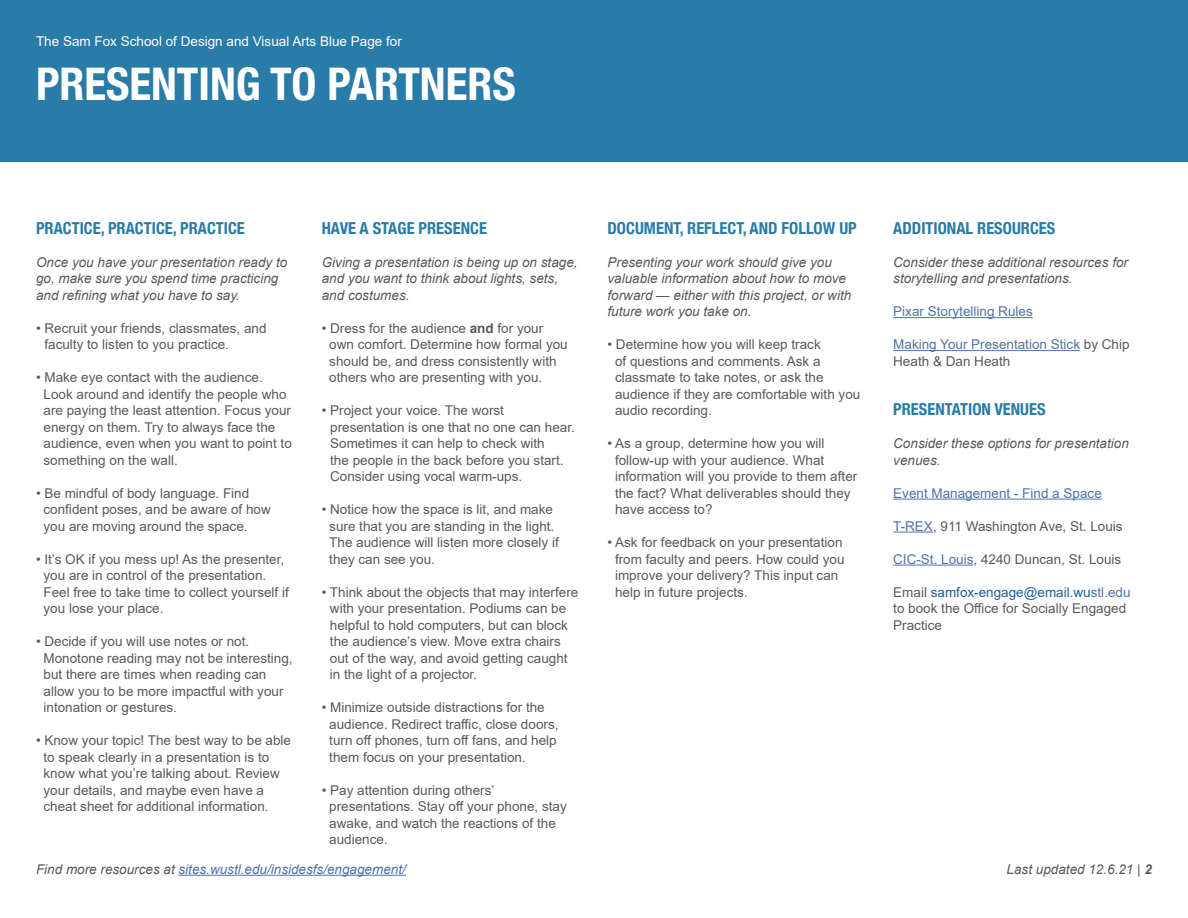
<style>
.page{position:relative;width:1188px;height:918px;background:#fff}
.page>*{position:absolute;margin:0;border:0;box-sizing:border-box;transform-origin:0 0}
.t1{font:700 condensed 45px "Helvetica Neue";color:#fff}
.t2{font:700 condensed 16.5px "Helvetica Neue";color:#287ca7}
.t3{font:13.5px/16.5px "Arial";color:#58595b}
.t4{font:italic 13.5px/16.5px "Arial";color:#58595b}
.t5{font:13.5px/16.5px "Arial";color:#4f73ad}
.t6{font:italic 13.5px "Arial";color:#4f73ad}
.t7{font:13.5px "Arial";color:#fff}
.s1{font-weight:700}
.s2{color:#58595b}
.s3{color:#4f73ad}
.s4{color:#215e9e}
</style>
<div class="page">
<div style="left:0;top:0;width:1188px;height:162px;background:#287ca7"></div>
<hr style="left:179px;top:875px;width:227px;height:1px;background:#4f73ad">
<hr style="left:893px;top:317px;width:140px;height:1px;background:#4f73ad">
<hr style="left:893px;top:350px;width:187px;height:1px;background:#4f73ad">
<hr style="left:893px;top:499px;width:209px;height:1px;background:#4f73ad">
<hr style="left:893px;top:532px;width:40px;height:1px;background:#4f73ad">
<hr style="left:893px;top:565px;width:81px;height:1px;background:#4f73ad">
<p class="t7" style="left:36px;top:32px;width:367px">The Sam Fox School of Design and Visual Arts Blue Page for</p>
<h1 class="t1" style="left:36px;top:47px;width:481px">PRESENTING TO PARTNERS</h1>
<p class="t2" style="left:36px;top:214px;width:210px">PRACTICE, PRACTICE, PRACTICE</p>
<p class="t4" style="left:36px;top:254px;width:253px">Once you have your presentation ready to go, make sure you spend time practicing and refining what you have to say.</p>
<p class="t3" style="left:44px;top:320px;width:224px;text-indent:-8px">• Recruit your friends, classmates, and faculty to listen to you practice.</p>
<p class="t3" style="left:44px;top:369px;width:250px;text-indent:-8px">• Make eye contact with the audience.<br>Look around and identify the people who are paying the least attention. Focus your energy on them. Try to always face the audience, even when you want to point to something on the wall.</p>
<p class="t3" style="left:44px;top:485px;width:229px;text-indent:-8px">• Be mindful of body language. Find confident poses, and be aware of how you are moving around the space.</p>
<p class="t3" style="left:44px;top:551px;width:247px;text-indent:-8px">• It’s OK if you mess up! As the presenter, you are in control of the presentation.<br>Feel free to take time to collect yourself if you lose your place.</p>
<p class="t3" style="left:44px;top:633px;width:251px;text-indent:-8px">• Decide if you will use notes or not.<br>Monotone reading may not be interesting, but there are times when reading can allow you to be more impactful with your intonation or gestures.</p>
<p class="t3" style="left:44px;top:732px;width:249px;text-indent:-8px">• Know your topic! The best way to be able to speak clearly in a presentation is to know what you’re talking about. Review your details, and maybe even have a cheat sheet for additional information.</p>
<p class="t2" style="left:322px;top:214px;width:167px">HAVE A STAGE PRESENCE</p>
<p class="t4" style="left:322px;top:254px;width:257px">Giving a presentation is being up on stage, and you want to think about lights, sets, and costumes.</p>
<p class="t3" style="left:329px;top:320px;width:240px;text-indent:-8px">• Dress for the audience <span class="s1">and</span> for your own comfort. Determine how formal you should be, and dress consistently with others who are presenting with you.</p>
<p class="t3" style="left:330px;top:402px;width:246px;text-indent:-8px">• Project your voice. The worst presentation is one that no one can hear.<br>Sometimes it can help to check with<br>the people in the back before you start.<br>Consider using vocal warm-ups.</p>
<p class="t3" style="left:329px;top:501px;width:231px;text-indent:-8px">• Notice how the space is lit, and make sure that you are standing in the light.<br>The audience will listen more closely if they can see you.</p>
<p class="t3" style="left:330px;top:584px;width:250px;text-indent:-8px">• Think about the objects that may interfere with your presentation. Podiums can be helpful to hold computers, but can block the audience’s view. Move extra chairs out of the way, and avoid getting caught in the light of a projector.</p>
<p class="t3" style="left:329px;top:699px;width:231px;text-indent:-8px">• Minimize outside distractions for the audience. Redirect traffic, close doors, turn off phones, turn off fans, and help them focus on your presentation.</p>
<p class="t3" style="left:329px;top:781px;width:239px;text-indent:-8px">• Pay attention during others’ presentations. Stay off your phone, stay awake, and watch the reactions of the audience.</p>
<p class="t2" style="left:608px;top:214px;width:251px">DOCUMENT, REFLECT, AND FOLLOW UP</p>
<p class="t4" style="left:608px;top:254px;width:245px">Presenting your work should give you valuable information about how to move forward — either with this project, or with future work you take on.</p>
<p class="t3" style="left:615px;top:336px;width:247px;text-indent:-8px">• Determine how you will keep track<br>of questions and comments. Ask a classmate to take notes, or ask the audience if they are comfortable with you audio recording.</p>
<p class="t3" style="left:615px;top:435px;width:244px;text-indent:-8px">• As a group, determine how you will follow-up with your audience. What information will you provide to them after the fact? What deliverables should they have access to?</p>
<p class="t3" style="left:615px;top:534px;width:231px;text-indent:-8px">• Ask for feedback on your presentation from faculty and peers. How could you improve your delivery? This input can help in future projects.</p>
<p class="t2" style="left:893px;top:214px;width:164px">ADDITIONAL RESOURCES</p>
<p class="t4" style="left:893px;top:254px;width:236px">Consider these additional resources for storytelling and presentations.</p>
<p class="t5" style="left:893px;top:303px;width:141px">Pixar Storytelling Rules</p>
<p class="t5" style="left:893px;top:336px;width:238px">Making Your Presentation Stick <span class="s2">by Chip<br>Heath &amp; Dan Heath</span></p>
<p class="t2" style="left:893px;top:396px;width:154px">PRESENTATION VENUES</p>
<p class="t4" style="left:893px;top:435px;width:237px">Consider these options for presentation venues.</p>
<p class="t5" style="left:893px;top:485px;width:210px">Event Management - Find a Space</p>
<p class="t3" style="left:893px;top:518px;width:231px"><span class="s3">T-REX</span>, 911 Washington Ave, St. Louis</p>
<p class="t3" style="left:893px;top:551px;width:230px"><span class="s3">CIC-St. Louis</span>, 4240 Duncan, St. Louis</p>
<p class="t3" style="left:893px;top:584px;width:239px">Email <span class="s4">samfox-engage@email.wu</span><span class="s3">stl.edu </span>to book the Office for Socially Engaged<br>Practice</p>
<p class="t6" style="left:36px;top:860px;width:371px"><span class="s2">Find more resources at</span> sites.wustl.edu/insidesfs/engagement/</p>
<p class="t4" style="left:1007px;top:861px;width:147px">Last updated 12.6.21 | <span class="s1">2</span></p>
</div>
